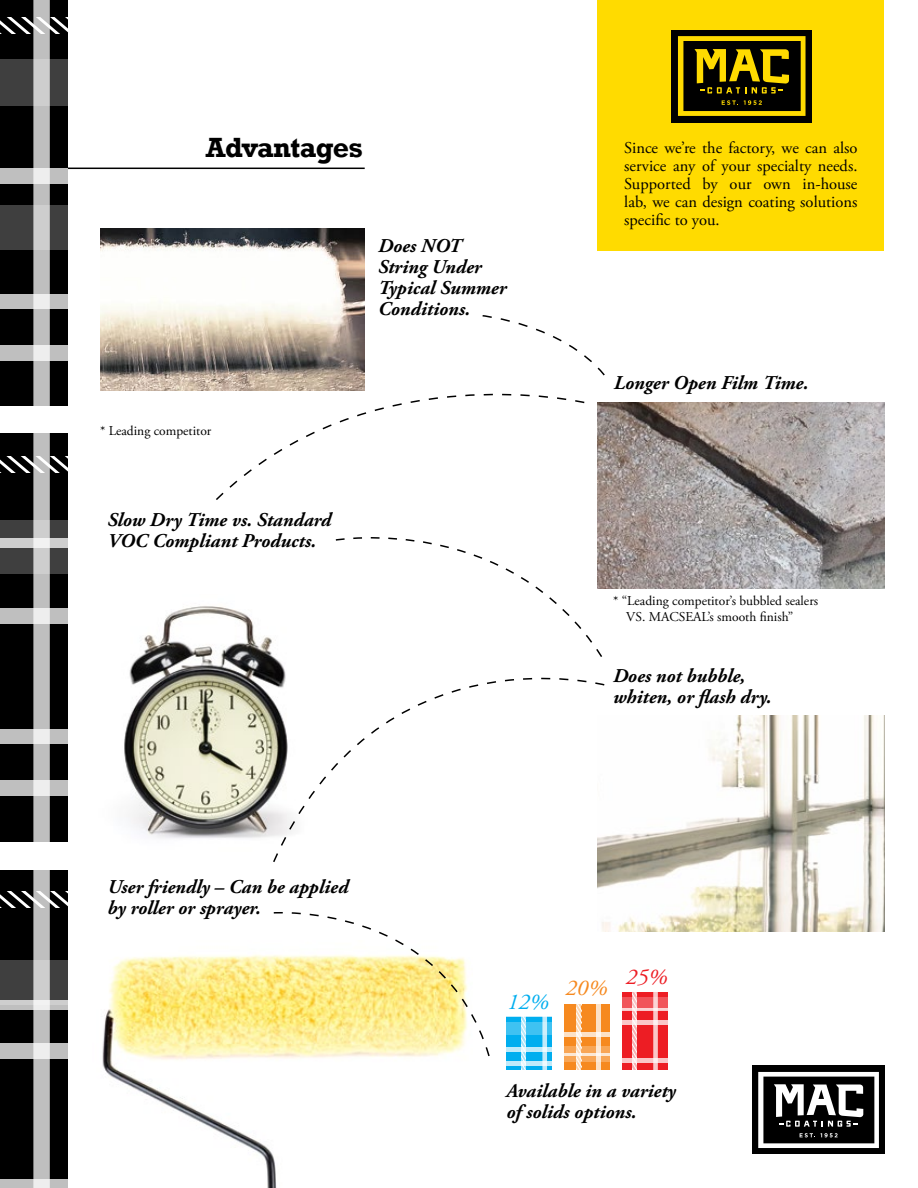
<style>
.page{position:relative;width:918px;height:1188px;background:#fff}
.page>*{position:absolute;margin:0;border:0;box-sizing:border-box;transform-origin:0 0}
.t1{font:700 28.5px "Rockwell";letter-spacing:-.02em;color:#000}
.t2{font:italic 22.5px "Adobe Garamond Pro";color:#ed1d24}
.t3{font:italic 22.5px "Adobe Garamond Pro";color:#f6891f}
.t4{font:italic 22.5px "Adobe Garamond Pro";color:#00aeef}
.t5{font:italic 700 19.5px/21px "Adobe Garamond Pro";color:#000}
.t6{font:16.5px/18px "Adobe Garamond Pro";color:#000;text-align:justify}
.t7{font:13.5px/16.2px "Adobe Garamond Pro";color:#000}
</style>
<div class="page">
<img style="left:598px;top:403px;width:286px;height:185px">
<img style="left:102px;top:954px;width:193px;height:234px">
<div style="left:506px;top:1016px;width:46px;height:54px;background:#00aeef"></div>
<svg style="left:542px;top:1017px;width:5px;height:53px"></svg>
<svg style="left:521px;top:1017px;width:5px;height:53px"></svg>
<hr style="left:506px;top:1016px;width:46px;height:1px;background:#fff">
<svg style="left:506px;top:1062px;width:46px;height:4px"></svg>
<svg style="left:506px;top:1047px;width:46px;height:4px"></svg>
<svg style="left:506px;top:1022px;width:46px;height:13px"></svg>
<div style="left:565px;top:1004px;width:45px;height:66px;background:#f6891f"></div>
<hr style="left:597px;top:1004px;width:4px;height:66px;background:#fce1c6">
<svg style="left:576px;top:1004px;width:5px;height:66px"></svg>
<svg style="left:565px;top:1046px;width:45px;height:15px"></svg>
<svg style="left:565px;top:1032px;width:45px;height:5px"></svg>
<div style="left:622px;top:993px;width:46px;height:77px;background:#ed1d24"></div>
<div style="left:653px;top:993px;width:5px;height:77px;background:#fac6c8"></div>
<svg style="left:632px;top:993px;width:5px;height:77px"></svg>
<hr style="left:622px;top:1009px;width:46px;height:2px;background:#fff">
<svg style="left:622px;top:997px;width:46px;height:13px"></svg>
<svg style="left:622px;top:1020px;width:46px;height:5px"></svg>
<svg style="left:622px;top:1059px;width:46px;height:4px"></svg>
<div style="left:598px;top:0;width:286px;height:251px;background:#ffdb00"></div>
<img style="left:100px;top:228px;width:264px;height:162px">
<img style="left:598px;top:716px;width:286px;height:216px">
<svg style="left:482px;top:315px;width:123px;height:61px"></svg>
<svg style="left:335px;top:512px;width:269px;height:114px"></svg>
<img style="left:124px;top:606px;width:148px;height:233px">
<svg style="left:214px;top:353px;width:372px;height:147px"></svg>
<svg style="left:272px;top:626px;width:334px;height:238px"></svg>
<svg style="left:272px;top:912px;width:218px;height:146px"></svg>
<div style="left:672px;top:30px;width:140px;height:92px;background:#000"></div>
<svg style="left:678px;top:36px;width:128px;height:80px"></svg>
<div style="left:752px;top:1066px;width:133px;height:88px;background:#000"></div>
<svg style="left:758px;top:1072px;width:121px;height:76px"></svg>
<hr style="left:68px;top:168px;width:297px;height:1px;background:#000">
<svg style="left:0;top:0;width:68px;height:1179px;background:#515151"></svg>
<svg style="left:0;top:729px;width:68px;height:15px"></svg>
<svg style="left:0;top:1179px;width:68px;height:9px"></svg>
<h1 class="t1" style="left:206px;top:130px;width:159px">Advantages</h1>
<p class="t5" style="left:378px;top:236px;width:130px">Does NOT<br>String Under<br>Typical Summer<br>Conditions.</p>
<p class="t7" style="left:100px;top:423px;width:113px">* Leading competitor</p>
<p class="t5" style="left:107px;top:510px;width:225px">Slow Dry Time vs. Standard<br>VOC Compliant Products.</p>
<p class="t6" style="left:624px;top:140px;width:235px">Since we’re the factory, we can also service any of your specialty needs.<br>Supported by our own in-house lab, we can design coating solutions specific to you.</p>
<p class="t5" style="left:614px;top:373px;width:196px">Longer Open Film Time.</p>
<p class="t7" style="left:626px;top:593px;width:193px;text-indent:-13px">* “Leading competitor’s bubbled sealers<br>VS. MACSEAL’s smooth finish”</p>
<p class="t5" style="left:613px;top:666px;width:160px">Does not bubble, whiten, or flash dry.</p>
<p class="t5" style="left:107px;top:877px;width:242px">User friendly – Can be applied by roller or sprayer.</p>
<p class="t4" style="left:507px;top:989px;width:44px">12%</p>
<p class="t3" style="left:565px;top:974px;width:44px">20%</p>
<p class="t2" style="left:626px;top:963px;width:44px">25%</p>
<p class="t5" style="left:506px;top:1081px;width:171px">Available in a variety of solids options.</p>
</div>
